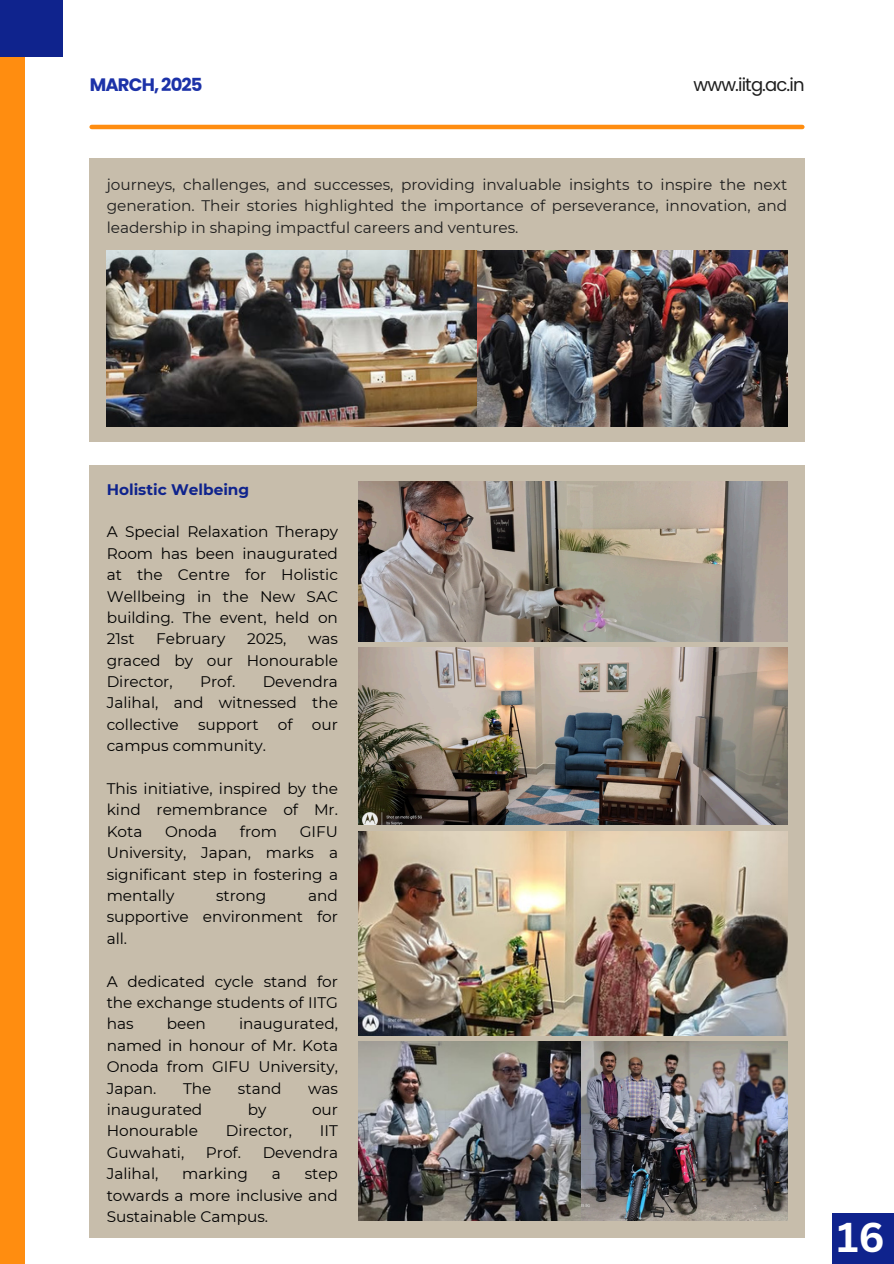
<style>
.page{position:relative;width:894px;height:1264px;background:#fff}
.page>*{position:absolute;margin:0;border:0;box-sizing:border-box;transform-origin:0 0}
.t1{font:700 40.5px "Canva Sans";color:#fff}
.t2{font:18px "Poppins";letter-spacing:-.05em;color:#1e1e1e}
.t3{font:700 18px "Poppins";letter-spacing:-.05em;color:#1c32a8}
.t4{font:15.3px/21.5px "Montserrat";color:#000;text-align:justify}
.t5{font:15.3px/21.5px "Montserrat";color:#1e1e1e;text-align:justify}
.t6{font:700 15.3px "Montserrat";color:#0f238d}
</style>
<div class="page">
<div style="left:0;top:0;width:24px;height:1263px;background:#ff8d10"></div>
<div style="left:0;top:0;width:63px;height:56px;background:#0f238d"></div>
<div style="left:831px;top:1213px;width:62px;height:50px;background:#0f238d"></div>
<hr style="left:92px;top:125px;width:710px;height:4px;background:#ff8d10">
<div style="left:89px;top:158px;width:715px;height:283px;background:#c7bdab"></div>
<img style="left:107px;top:250px;width:680px;height:176px">
<div style="left:89px;top:465px;width:715px;height:772px;background:#c7bdab"></div>
<img style="left:358px;top:1041px;width:429px;height:179px">
<img style="left:358px;top:831px;width:429px;height:204px">
<img style="left:358px;top:481px;width:429px;height:160px">
<img style="left:358px;top:647px;width:429px;height:177px">
<p class="t3" style="left:90px;top:72px;width:114px">MARCH, 2025</p>
<p class="t2" style="left:693px;top:72px;width:112px">www.iitg.ac.in</p>
<p class="t5" style="left:107px;top:173px;width:682px">journeys, challenges, and successes, providing invaluable insights to inspire the next generation. Their stories highlighted the importance of perseverance, innovation, and leadership in shaping impactful careers and ventures.</p>
<p class="t6" style="left:107px;top:479px;width:144px">Holistic Welbeing</p>
<p class="t4" style="left:107px;top:521px;width:233px">A Special Relaxation Therapy Room has been inaugurated at the Centre for Holistic Wellbeing in the New SAC building. The event, held on 21st</p>
<p class="t4" style="left:156px;top:628px;width:71px">February</p>
<p class="t4" style="left:247px;top:628px;width:41px">2025,</p>
<p class="t4" style="left:107px;top:628px;width:233px;text-indent:201px">was graced by our Honourable Director,</p>
<p class="t4" style="left:200px;top:671px;width:37px">Prof.</p>
<p class="t4" style="left:107px;top:671px;width:233px;text-indent:156px">Devendra Jalihal, and witnessed the collective</p>
<p class="t4" style="left:198px;top:713px;width:62px">support</p>
<p class="t4" style="left:278px;top:713px;width:16px">of</p>
<p class="t4" style="left:312px;top:713px;width:28px">our</p>
<p class="t4" style="left:107px;top:735px;width:161px">campus community.</p>
<p class="t4" style="left:107px;top:777px;width:233px">This initiative, inspired by the kind remembrance of Mr.<br>Kota</p>
<p class="t4" style="left:165px;top:820px;width:54px">Onoda</p>
<p class="t4" style="left:240px;top:820px;width:39px">from</p>
<p class="t4" style="left:107px;top:820px;width:233px;text-indent:193px">GIFU University, Japan, marks a significant step in fostering a mentally</p>
<p class="t4" style="left:107px;top:884px;width:233px;text-indent:201px">and supportive environment for all.</p>
<p class="t4" style="left:107px;top:970px;width:233px">A dedicated cycle stand for the exchange students of IITG has</p>
<p class="t4" style="left:216px;top:884px;width:52px">strong</p>
<p class="t4" style="left:107px;top:1013px;width:233px;text-indent:132px">inaugurated, named in honour of Mr. Kota Onoda from GIFU University, Japan.</p>
<p class="t4" style="left:167px;top:1013px;width:41px">been</p>
<p class="t4" style="left:183px;top:1077px;width:30px">The</p>
<p class="t4" style="left:238px;top:1077px;width:45px">stand</p>
<p class="t4" style="left:308px;top:1077px;width:31px">was</p>
<p class="t4" style="left:107px;top:1098px;width:97px">inaugurated</p>
<p class="t4" style="left:248px;top:1098px;width:20px">by</p>
<p class="t4" style="left:312px;top:1098px;width:28px">our</p>
<p class="t4" style="left:107px;top:1120px;width:93px">Honourable</p>
<p class="t4" style="left:226px;top:1120px;width:67px">Director,</p>
<p class="t4" style="left:320px;top:1120px;width:20px">IIT</p>
<p class="t4" style="left:107px;top:1141px;width:79px">Guwahati,</p>
<p class="t4" style="left:206px;top:1141px;width:37px">Prof.</p>
<p class="t4" style="left:262px;top:1141px;width:77px">Devendra</p>
<p class="t4" style="left:107px;top:1162px;width:53px">Jalihal,</p>
<p class="t4" style="left:182px;top:1162px;width:67px">marking</p>
<p class="t4" style="left:272px;top:1162px;width:11px">a</p>
<p class="t4" style="left:107px;top:1162px;width:233px;text-indent:198px">step towards a more inclusive and Sustainable Campus.</p>
<h1 class="t1" style="left:837px;top:1208px;width:49px">16</h1>
</div>
